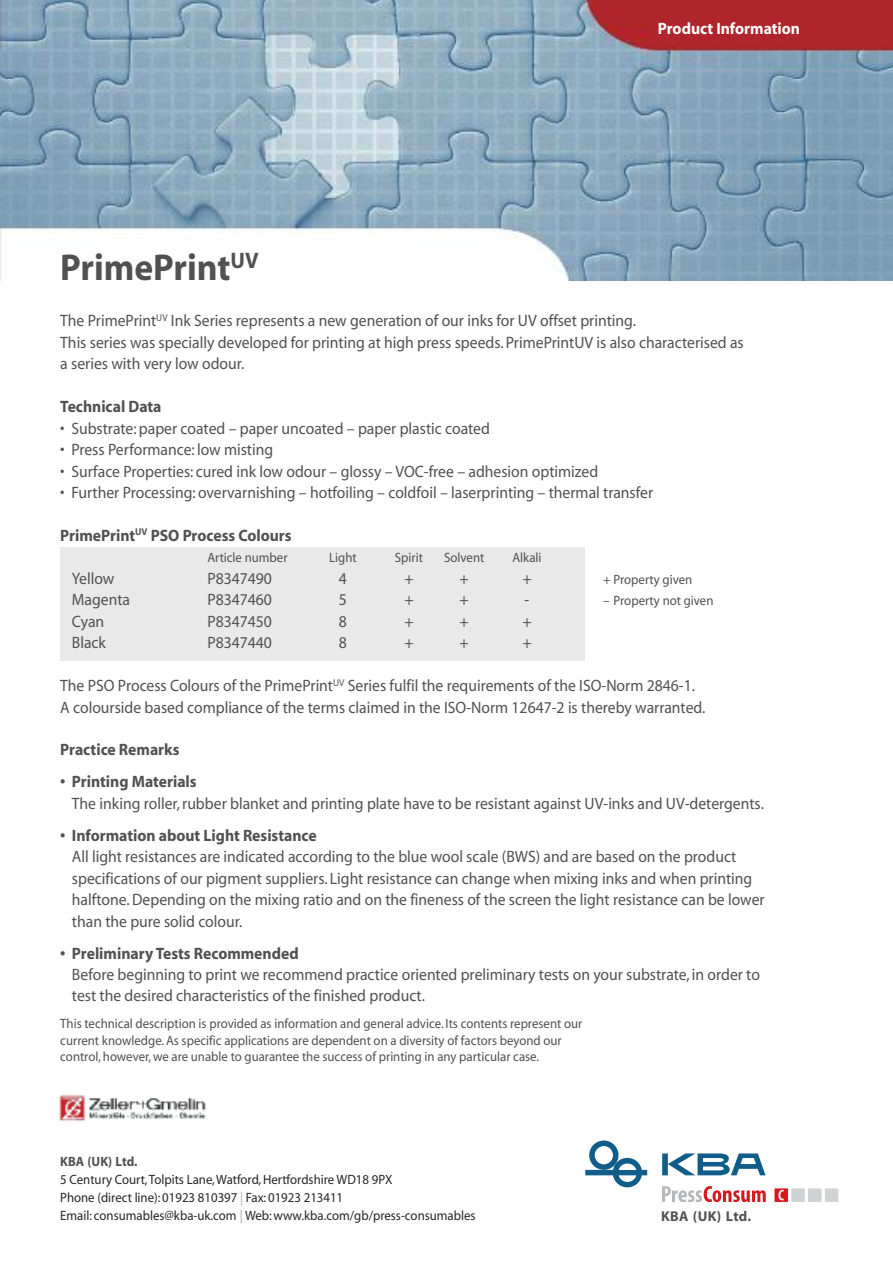
<style>
.page{position:relative;width:893px;height:1263px;background:#fff}
.page>*{position:absolute;margin:0;border:0;box-sizing:border-box;transform-origin:0 0}
.t1{font:700 37.5px "Myriad";color:#525152;scale:.95 1}
.t2{font:16.5px/21.5px "Myriad";color:#525152;scale:.95 1}
.t3{font:700 16.5px "Myriad";color:#525152;scale:.95 1}
.t4{font:700 16.5px "Myriad";color:#fff;scale:.95 1}
.t5{font:700 14.25px "Myriad";letter-spacing:.025em;color:#525152}
.t6{font:13.5px/16.5px "Myriad";color:#525152;scale:.95 1}
.t7{font:13.5px/18px "Myriad";color:#272627;scale:.95 1}
.t8{font:700 13.5px "Myriad";color:#525152;scale:.95 1}
.s1{color:#a9a8a9}
</style>
<div class="page">
<img style="left:0;top:0;width:893px;height:280px">
<svg style="left:585px;top:1140px;width:62px;height:47px"></svg>
<svg style="left:662px;top:1153px;width:104px;height:22px"></svg>
<div style="left:774px;top:1188px;width:14px;height:14px;background:#d8171f"></div>
<div style="left:791px;top:1188px;width:14px;height:14px;background:#d1d2d4"></div>
<div style="left:808px;top:1188px;width:14px;height:14px;background:#d1d2d4"></div>
<div style="left:825px;top:1188px;width:13px;height:14px;background:#d1d2d4"></div>
<svg style="left:662px;top:1186px;width:104px;height:16px"></svg>
<svg style="left:778px;top:1190px;width:6px;height:10px"></svg>
<div style="left:60px;top:547px;width:524px;height:114px;background:#e9e9e9"></div>
<img style="left:59px;top:1095px;width:147px;height:26px">
<h1 class="t1" style="left:60px;top:253px;width:210px">PrimePrint<sup>UV</sup></h1>
<p class="t4" style="left:658px;top:22px;width:151px">Product Information</p>
<p class="t2" style="left:60px;top:312px;width:721px">The PrimePrint<sup>UV</sup> Ink Series represents a new generation of our inks for UV offset printing.<br>This series was specially developed for printing at high press speeds. PrimePrintUV is also characterised as a series with very low odour.</p>
<p class="t3" style="left:60px;top:400px;width:108px">Technical Data</p>
<p class="t2" style="left:60px;top:419px;width:454px">• Substrate: paper coated – paper uncoated – paper plastic coated</p>
<p class="t2" style="left:60px;top:440px;width:226px">• Press Performance: low misting</p>
<p class="t2" style="left:60px;top:462px;width:568px">• Surface Properties: cured ink low odour – glossy – VOC-free – adhesion optimized</p>
<p class="t2" style="left:60px;top:483px;width:626px">• Further Processing: overvarnishing – hotfoiling – coldfoil – laserprinting – thermal transfer</p>
<p class="t3" style="left:60px;top:529px;width:245px">PrimePrint<sup>UV</sup> PSO Process Colours</p>
<p class="t6" style="left:207px;top:551px;width:86px">Article number</p>
<p class="t6" style="left:329px;top:551px;width:30px">Light</p>
<p class="t6" style="left:395px;top:551px;width:31px">Spirit</p>
<p class="t6" style="left:444px;top:551px;width:44px">Solvent</p>
<p class="t6" style="left:512px;top:551px;width:32px">Alkali</p>
<p class="t2" style="left:72px;top:569px;width:46px">Yellow</p>
<p class="t2" style="left:207px;top:569px;width:70px">P8347490</p>
<p class="t2" style="left:339px;top:569px;width:10px">4</p>
<p class="t2" style="left:404px;top:569px;width:11px">+</p>
<p class="t2" style="left:460px;top:569px;width:11px">+</p>
<p class="t2" style="left:522px;top:569px;width:11px">+</p>
<p class="t6" style="left:603px;top:572px;width:95px">+ Property given</p>
<p class="t2" style="left:72px;top:590px;width:63px">Magenta</p>
<p class="t2" style="left:207px;top:590px;width:70px">P8347460</p>
<p class="t2" style="left:339px;top:590px;width:10px">5</p>
<p class="t2" style="left:404px;top:590px;width:11px">+</p>
<p class="t2" style="left:460px;top:590px;width:11px">+</p>
<p class="t2" style="left:525px;top:590px;width:7px">-</p>
<p class="t6" style="left:603px;top:594px;width:118px">– Property not given</p>
<p class="t2" style="left:72px;top:612px;width:36px">Cyan</p>
<p class="t2" style="left:207px;top:612px;width:70px">P8347450</p>
<p class="t2" style="left:339px;top:612px;width:10px">8</p>
<p class="t2" style="left:404px;top:612px;width:11px">+</p>
<p class="t2" style="left:460px;top:612px;width:11px">+</p>
<p class="t2" style="left:522px;top:612px;width:11px">+</p>
<p class="t2" style="left:72px;top:633px;width:37px">Black</p>
<p class="t2" style="left:207px;top:633px;width:70px">P8347440</p>
<p class="t2" style="left:339px;top:633px;width:10px">8</p>
<p class="t2" style="left:404px;top:633px;width:11px">+</p>
<p class="t2" style="left:460px;top:633px;width:11px">+</p>
<p class="t2" style="left:522px;top:633px;width:11px">+</p>
<p class="t2" style="left:60px;top:676px;width:680px">The PSO Process Colours of the PrimePrint<sup>UV</sup> Series fulfil the requirements of the ISO-Norm 2846-1.<br>A colourside based compliance of the terms claimed in the ISO-Norm 12647-2 is thereby warranted.</p>
<p class="t3" style="left:60px;top:744px;width:127px">Practice Remarks</p>
<p class="t3" style="left:60px;top:776px;width:145px">• Printing Materials</p>
<p class="t2" style="left:72px;top:794px;width:730px">The inking roller,rubber blanket and printing plate have to be resistant against UV-inks and UV-detergents.</p>
<p class="t3" style="left:60px;top:829px;width:271px">• Information about Light Resistance</p>
<p class="t2" style="left:72px;top:847px;width:731px">All light resistances are indicated according to the blue wool scale (BWS) and are based on the product specifications of our pigment suppliers. Light resistance can change when mixing inks and when printing halftone.Depending on the mixing ratio and on the fineness of the screen the light resistance can be lower than the pure solid colour.</p>
<p class="t3" style="left:60px;top:947px;width:252px">• Preliminary Tests Recommended</p>
<p class="t2" style="left:72px;top:965px;width:726px">Before beginning to print we recommend practice oriented preliminary tests on your substrate, in order to test the desired characteristics of the finished product.</p>
<p class="t6" style="left:60px;top:1017px;width:551px">This technical description is provided as information and general advice. Its contents represent our current knowledge.As specific applications are dependent on a diversity of factors beyond our control, however,we are unable to guarantee the success of printing in any particular case.</p>
<p class="t8" style="left:60px;top:1156px;width:83px">KBA (UK) Ltd.</p>
<p class="t7" style="left:60px;top:1171px;width:439px">5 Century Court,Tolpits Lane,Watford,Hertfordshire WD18 9PX<br>Phone (direct line): 01923 810397 <span class="s1">|</span> Fax: 01923 213411<br>Email: consumables@kba-uk.com <span class="s1">|</span> Web:www.kba.com/gb/press-consumables</p>
<p class="t5" style="left:661px;top:1211px;width:91px">KBA (UK) Ltd.</p>
</div>
